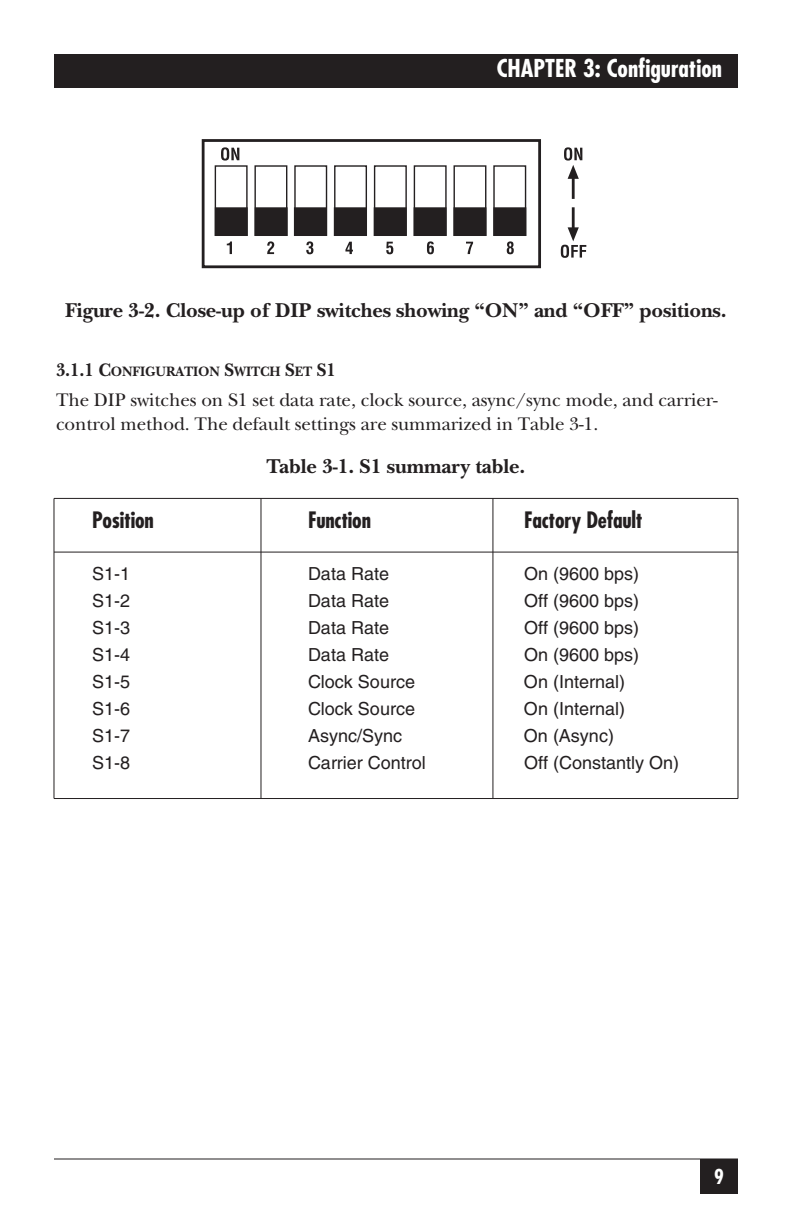
<style>
.page{position:relative;width:792px;height:1224px;background:#fff}
.page>*{position:absolute;margin:0;border:0;box-sizing:border-box;transform-origin:0 0}
.t1{font:700 condensed 24px "Futura";color:#fff}
.t2{font:700 condensed 22px "Futura";letter-spacing:-.01em;color:#231f20}
.t3{font:700 20.8px "New Baskerville";letter-spacing:-.005em;color:#231f20}
.t4{font:700 condensed 20px "Futura";color:#fff}
.t5{font:19px/24px "New Baskerville";letter-spacing:-.005em;color:#231f20}
.t6{font:18px "Helvetica";color:#231f20}
.t7{font:700 14.2px "New Baskerville";letter-spacing:-.005em;color:#231f20;scale:.95 1}
.s1{font-size:19px}
</style>
<div class="page">
<div style="left:54px;top:54px;width:684px;height:34px;background:#231f20"></div>
<div style="left:700px;top:1159px;width:38px;height:35px;background:#231f20"></div>
<hr style="left:54px;top:1158px;width:684px;height:2px;background:#231f20">
<div style="left:202px;top:139px;width:339px;height:129px;border:3px solid #231f20"></div>
<hr style="left:572px;top:178px;width:3px;height:21px;background:#231f20">
<svg style="left:564px;top:147px;width:18px;height:32px"></svg>
<hr style="left:572px;top:207px;width:3px;height:21px;background:#231f20">
<svg style="left:561px;top:227px;width:25px;height:31px"></svg>
<svg style="left:214px;top:147px;width:313px;height:107px"></svg>
<hr style="left:54px;top:498px;width:684px;height:1px;background:#231f20">
<hr style="left:54px;top:552px;width:684px;height:1px;background:#231f20">
<hr style="left:54px;top:798px;width:684px;height:1px;background:#231f20">
<hr style="left:53px;top:498px;width:1px;height:301px;background:#231f20">
<hr style="left:260px;top:498px;width:1px;height:301px;background:#231f20">
<hr style="left:492px;top:498px;width:1px;height:301px;background:#231f20">
<hr style="left:737px;top:498px;width:1px;height:301px;background:#231f20">
<h1 class="t1" style="left:497px;top:58px;width:227px">CHAPTER 3: Configuration</h1>
<p class="t3" style="left:65px;top:303px;width:663px">Figure 3-2. Close-up of DIP switches showing “ON” and “OFF” positions.</p>
<p class="t7" style="left:56px;top:366px;width:296px"><span class="s1">3.1.1 C</span>ONFIGURATION <span class="s1">S</span>WITCH <span class="s1">S</span>ET <span class="s1">S1</span></p>
<p class="t5" style="left:56px;top:390px;width:663px">The DIP switches on S1 set data rate, clock source, async/sync mode, and carrier&shy;control method. The default settings are summarized in Table 3-1.</p>
<p class="t3" style="left:267px;top:459px;width:260px">Table 3-1. S1 summary table.</p>
<p class="t2" style="left:92px;top:510px;width:63px">Position</p>
<p class="t2" style="left:308px;top:510px;width:65px">Function</p>
<p class="t2" style="left:524px;top:510px;width:120px">Factory Default</p>
<p class="t6" style="left:92px;top:567px;width:40px">S1-1</p>
<p class="t6" style="left:308px;top:567px;width:83px">Data Rate</p>
<p class="t6" style="left:524px;top:567px;width:117px">On (9600 bps)</p>
<p class="t6" style="left:92px;top:594px;width:40px">S1-2</p>
<p class="t6" style="left:308px;top:594px;width:83px">Data Rate</p>
<p class="t6" style="left:524px;top:594px;width:117px">Off (9600 bps)</p>
<p class="t6" style="left:92px;top:621px;width:40px">S1-3</p>
<p class="t6" style="left:308px;top:621px;width:83px">Data Rate</p>
<p class="t6" style="left:524px;top:621px;width:117px">Off (9600 bps)</p>
<p class="t6" style="left:92px;top:648px;width:40px">S1-4</p>
<p class="t6" style="left:308px;top:648px;width:83px">Data Rate</p>
<p class="t6" style="left:524px;top:648px;width:117px">On (9600 bps)</p>
<p class="t6" style="left:92px;top:675px;width:40px">S1-5</p>
<p class="t6" style="left:308px;top:675px;width:109px">Clock Source</p>
<p class="t6" style="left:524px;top:675px;width:103px">On (Internal)</p>
<p class="t6" style="left:92px;top:702px;width:40px">S1-6</p>
<p class="t6" style="left:308px;top:702px;width:109px">Clock Source</p>
<p class="t6" style="left:524px;top:702px;width:103px">On (Internal)</p>
<p class="t6" style="left:92px;top:729px;width:40px">S1-7</p>
<p class="t6" style="left:308px;top:729px;width:96px">Async/Sync</p>
<p class="t6" style="left:524px;top:729px;width:92px">On (Async)</p>
<p class="t6" style="left:92px;top:756px;width:40px">S1-8</p>
<p class="t6" style="left:308px;top:756px;width:119px">Carrier Control</p>
<p class="t6" style="left:524px;top:756px;width:157px">Off (Constantly On)</p>
<p class="t4" style="left:714px;top:1168px;width:11px">9</p>
</div>
